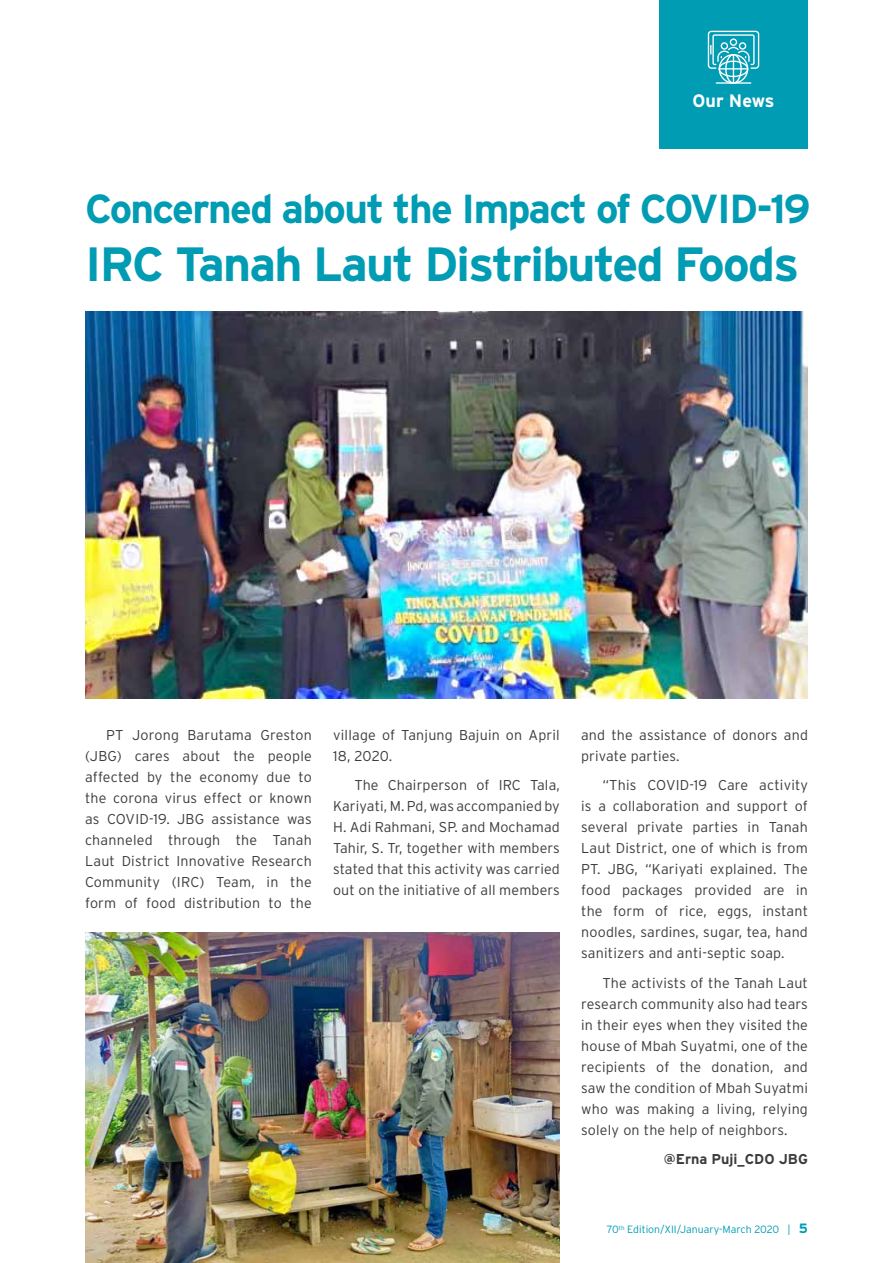
<style>
.page{position:relative;width:893px;height:1263px;background:#fff}
.page>*{position:absolute;margin:0;border:0;box-sizing:border-box;transform-origin:0 0}
.t1{font:700 48px "Interstate";letter-spacing:-.035em;color:#009cb4}
.t2{font:700 40.5px "Interstate";letter-spacing:-.04em;color:#009cb4}
.t3{font:700 18px "Interstate";color:#fff}
.t4{font:300 14.25px/21px "Interstate";letter-spacing:.015em;color:#3c3c3b;text-align:justify}
.t5{font:700 14.25px "Interstate";color:#3c3c3b}
.t6{font:300 10.5px "Interstate";color:#009cb4}
.s1{font-weight:700;font-size:13.5px}
</style>
<div class="page">
<img style="left:85px;top:311px;width:723px;height:388px">
<div style="left:659px;top:0;width:149px;height:149px;background:#009cb4"></div>
<svg style="left:708px;top:31px;width:51px;height:53px"></svg>
<hr style="left:733px;top:54px;width:1px;height:30px;background:#fff">
<hr style="left:719px;top:68px;width:29px;height:2px;background:#fff">
<hr style="left:716px;top:82px;width:35px;height:2px;background:#fff">
<img style="left:85px;top:932px;width:475px;height:331px">
<p class="t3" style="left:693px;top:89px;width:83px">Our News</p>
<h2 class="t2" style="left:85px;top:184px;width:727px">Concerned about the Impact of COVID-19</h2>
<h1 class="t1" style="left:85px;top:235px;width:716px">IRC Tanah Laut Distributed Foods</h1>
<p class="t4" style="left:85px;top:724px;width:228px;text-indent:21px">PT Jorong Barutama Greston (JBG) cares about the people affected by the economy due to the corona virus effect or known as COVID-19. JBG assistance was channeled through the Tanah Laut District Innovative Research Community (IRC) Team, in the form of food distribution to the</p>
<p class="t4" style="left:333px;top:724px;width:228px">village of Tanjung Bajuin on April<br>18, 2020.</p>
<p class="t4" style="left:333px;top:774px;width:228px;text-indent:21px">The Chairperson of IRC Tala, Kariyati, M. Pd, was accompanied by H. Adi Rahmani, SP. and Mochamad Tahir, S. Tr, together with members stated that this activity was carried out on the initiative of all members</p>
<p class="t4" style="left:581px;top:724px;width:228px">and the assistance of donors and private parties.</p>
<p class="t4" style="left:581px;top:774px;width:228px;text-indent:21px">“This COVID-19 Care activity is a collaboration and support of several private parties in Tanah Laut District, one of which is from PT. JBG, “Kariyati explained. The food packages provided are in the form of rice, eggs, instant noodles, sardines, sugar, tea, hand sanitizers and anti-septic soap.</p>
<p class="t4" style="left:581px;top:972px;width:228px;text-indent:21px">The activists of the Tanah Laut research community also had tears in their eyes when they visited the house of Mbah Suyatmi, one of the recipients of the donation, and saw the condition of Mbah Suyatmi who was making a living, relying solely on the help of neighbors.</p>
<p class="t5" style="left:664px;top:1150px;width:146px">@Erna Puji_CDO JBG</p>
<p class="t6" style="left:607px;top:1223px;width:203px">70<sup>th</sup> Edition/XII/January-March 2020 | <span class="s1">5</span></p>
</div>
